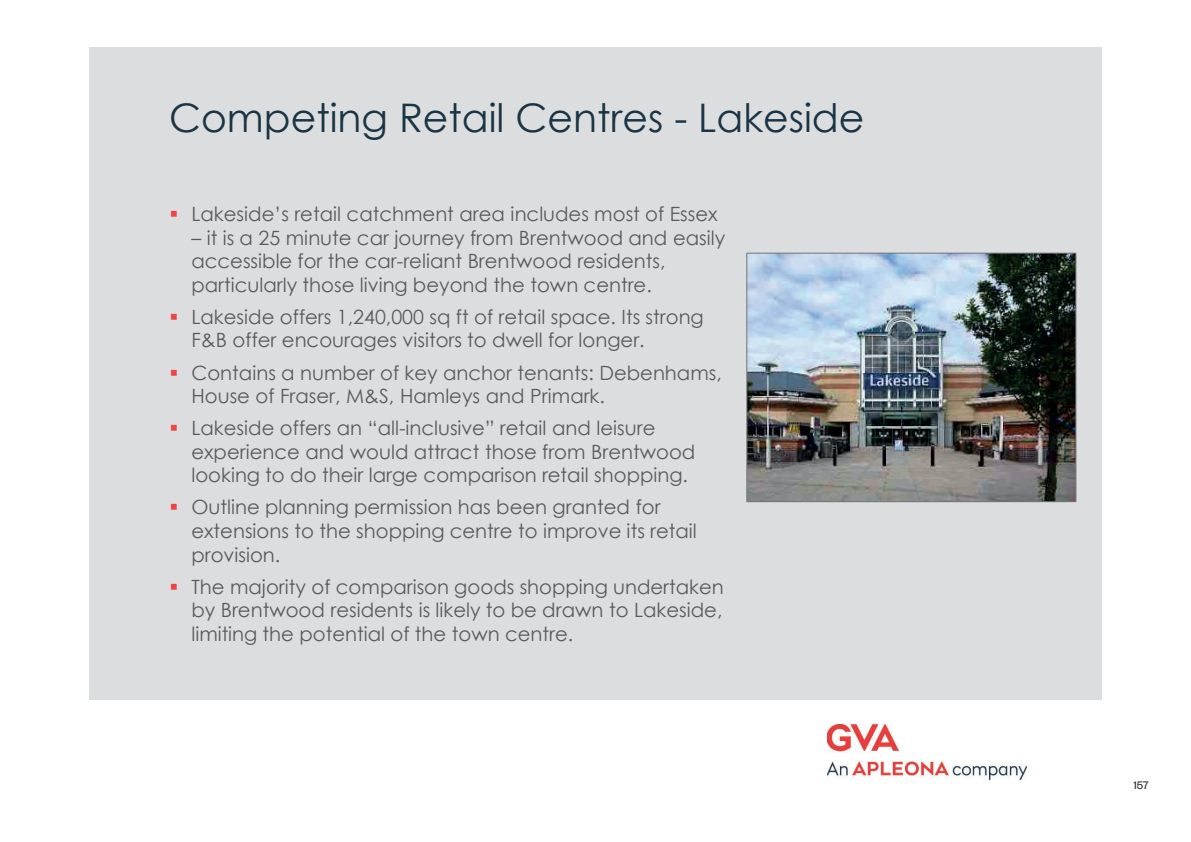
<style>
.page{position:relative;width:1191px;height:842px;background:#fff}
.page>*{position:absolute;margin:0;border:0;box-sizing:border-box;transform-origin:0 0}
.t1{font:39.4px "Century Gothic";color:#1a3444}
.t2{font:19.6px/23.6px "Century Gothic";color:#5a5a5d}
.t3{font:12px "Founders Grotesk";color:#231f20}
.s1{color:#ee4442}
</style>
<div class="page">
<div style="left:89px;top:47px;width:1012px;height:653px;background:#dcdddf"></div>
<img style="left:827px;top:724px;width:199px;height:55px">
<img style="left:748px;top:255px;width:326px;height:245px">
<div style="left:746px;top:253px;width:330px;height:249px;border:1px solid #75777a"></div>
<h1 class="t1" style="left:169px;top:90px;width:697px">Competing Retail Centres - Lakeside</h1>
<p class="t2" style="left:170px;top:202px;width:549px"><span class="s1">▪</span> Lakeside’s retail catchment area includes most of Essex</p>
<p class="t2" style="left:191px;top:225px;width:535px">– it is a 25 minute car journey from Brentwood and easily accessible for the car-reliant Brentwood residents, particularly those living beyond the town centre.</p>
<p class="t2" style="left:191px;top:305px;width:514px;text-indent:-22px"><span class="s1">▪</span> Lakeside offers 1,240,000 sq ft of retail space. Its strong<br>F&amp;B offer encourages visitors to dwell for longer.</p>
<p class="t2" style="left:191px;top:360px;width:532px;text-indent:-22px"><span class="s1">▪</span> Contains a number of key anchor tenants: Debenhams,<br>House of Fraser, M&amp;S, Hamleys and Primark.</p>
<p class="t2" style="left:191px;top:416px;width:505px;text-indent:-22px"><span class="s1">▪</span> Lakeside offers an “all-inclusive” retail and leisure experience and would attract those from Brentwood looking to do their large comparison retail shopping.</p>
<p class="t2" style="left:191px;top:495px;width:507px;text-indent:-22px"><span class="s1">▪</span> Outline planning permission has been granted for extensions to the shopping centre to improve its retail provision.</p>
<p class="t2" style="left:191px;top:574px;width:534px;text-align:justify;text-indent:-22px"><span class="s1">▪</span> The majority of comparison goods shopping undertaken by Brentwood residents is likely to be drawn to Lakeside, limiting the potential of the town centre.</p>
<p class="t3" style="left:1133px;top:777px;width:17px">157</p>
</div>
